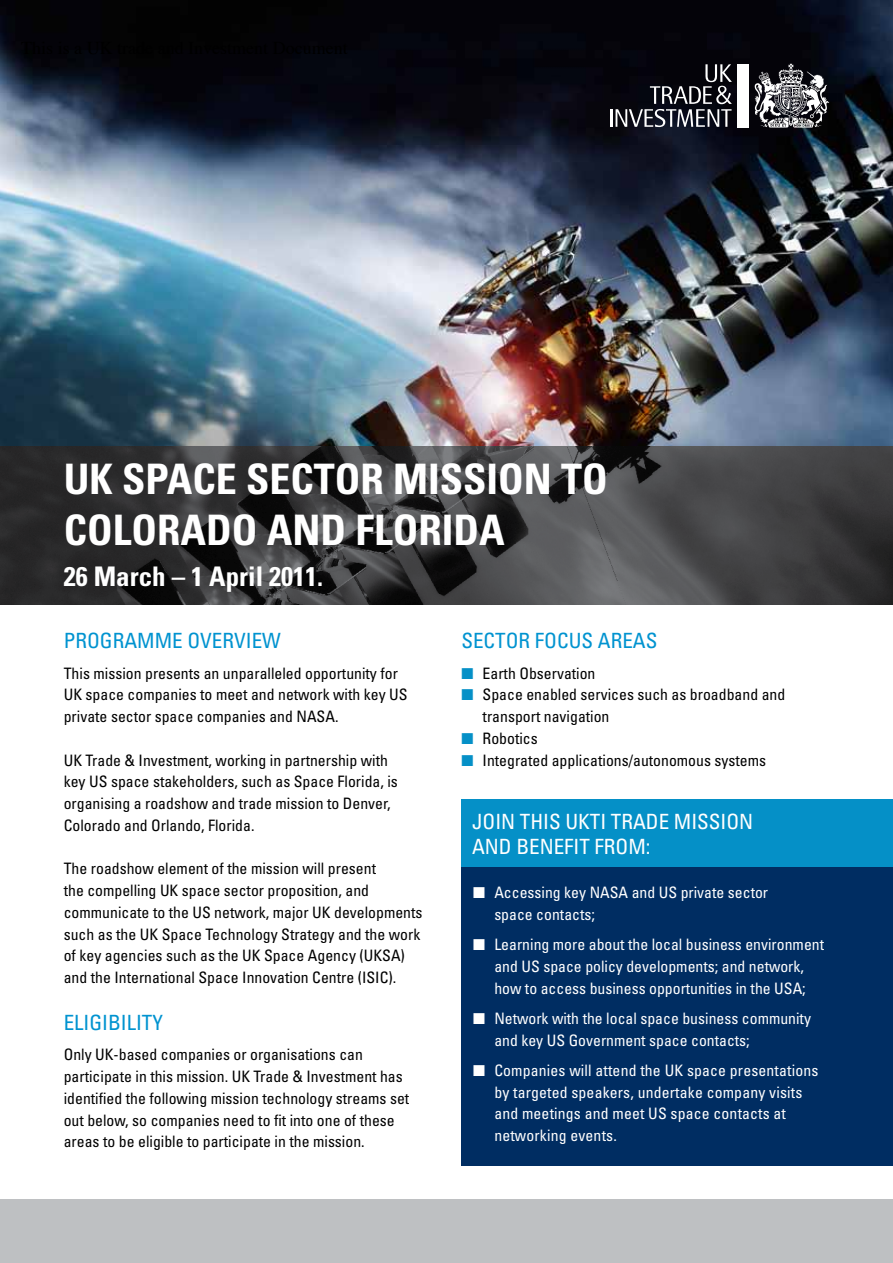
<style>
.page{position:relative;width:893px;height:1263px;background:#fff}
.page>*{position:absolute;margin:0;border:0;box-sizing:border-box;transform-origin:0 0}
.t1{font:700 condensed 42px/50.4px "Univers";color:#fff}
.t2{font:700 condensed 27px "Univers";color:#fff}
.sub_titles{font:condensed 21px "Univers";color:#0093d0}
.sub_titles-2{font:condensed 21px/25.2px "Univers";color:#fff}
.body{font:condensed 15.75px/21.8px "Univers";color:#000}
.body-2{font:condensed 15.75px/21.8px "Univers";color:#fff}
.s1{color:#0590c7}
</style>
<div class="page">
<div style="left:461px;top:861px;width:432px;height:304px;background:#002d62"></div>
<img style="left:0;top:0;width:893px;height:446px">
<img style="left:0;top:446px;width:893px;height:159px">
<div style="left:461px;top:799px;width:432px;height:68px;background:#0590c7"></div>
<div style="left:0;top:1199px;width:893px;height:64px;background:#bec0c2"></div>
<svg style="left:754px;top:64px;width:75px;height:64px"></svg>
<div style="left:738px;top:64px;width:11px;height:63px;background:#fff"></div>
<svg style="left:610px;top:64px;width:122px;height:63px"></svg>
<p class="t1" style="left:64px;top:454px;width:546px">UK SPACE SECTOR MISSION TO<br>COLORADO AND FLORIDA</p>
<p class="t2" style="left:64px;top:560px;width:261px">26 March – 1 April 2011.</p>
<p class="sub_titles" style="left:64px;top:627px;width:219px">PROGRAMME OVERVIEW</p>
<p class="body" style="left:64px;top:662px;width:345px">This mission presents an unparalleled opportunity for<br>UK space companies to meet and network with key US private sector space companies and NASA.</p>
<p class="body" style="left:64px;top:749px;width:336px">UK Trade &amp; Investment, working in partnership with key US space stakeholders, such as Space Florida, is organising a roadshow and trade mission to Denver, Colorado and Orlando, Florida.</p>
<p class="body" style="left:64px;top:857px;width:360px">The roadshow element of the mission will present<br>the compelling UK space sector proposition, and communicate to the US network, major UK developments such as the UK Space Technology Strategy and the work of key agencies such as the UK Space Agency (UKSA) and the International Space Innovation Centre (ISIC).</p>
<p class="sub_titles" style="left:64px;top:1009px;width:101px">ELIGIBILITY</p>
<p class="body" style="left:64px;top:1043px;width:347px">Only UK-based companies or organisations can participate in this mission. UK Trade &amp; Investment has identified the following mission technology streams set out below, so companies need to fit into one of these areas to be eligible to participate in the mission.</p>
<p class="sub_titles" style="left:461px;top:627px;width:198px">SECTOR FOCUS AREAS</p>
<p class="body" style="left:461px;top:662px;width:136px"><span class="s1">■</span> Earth Observation</p>
<p class="body" style="left:483px;top:683px;width:304px;text-indent:-21px"><span class="s1">■</span> Space enabled services such as broadband and transport navigation</p>
<p class="body" style="left:461px;top:727px;width:78px"><span class="s1">■</span> Robotics</p>
<p class="body" style="left:461px;top:749px;width:306px"><span class="s1">■</span> Integrated applications/autonomous systems</p>
<p class="sub_titles-2" style="left:472px;top:808px;width:283px">JOIN THIS UKTI TRADE MISSION<br>AND BENEFIT FROM:</p>
<p class="body-2" style="left:494px;top:881px;width:275px;text-indent:-21px">■ Accessing key NASA and US private sector space contacts;</p>
<p class="body-2" style="left:473px;top:933px;width:353px;text-align:center">■ Learning more about the local business environment and US space policy developments; and network,<br>how to access business opportunities in the USA;</p>
<p class="body-2" style="left:494px;top:1007px;width:318px;text-indent:-21px">■ Network with the local space business community and key US Government space contacts;</p>
<p class="body-2" style="left:494px;top:1059px;width:326px;text-indent:-21px">■ Companies will attend the UK space presentations by targeted speakers, undertake company visits and meetings and meet US space contacts at networking events.</p>
</div>
